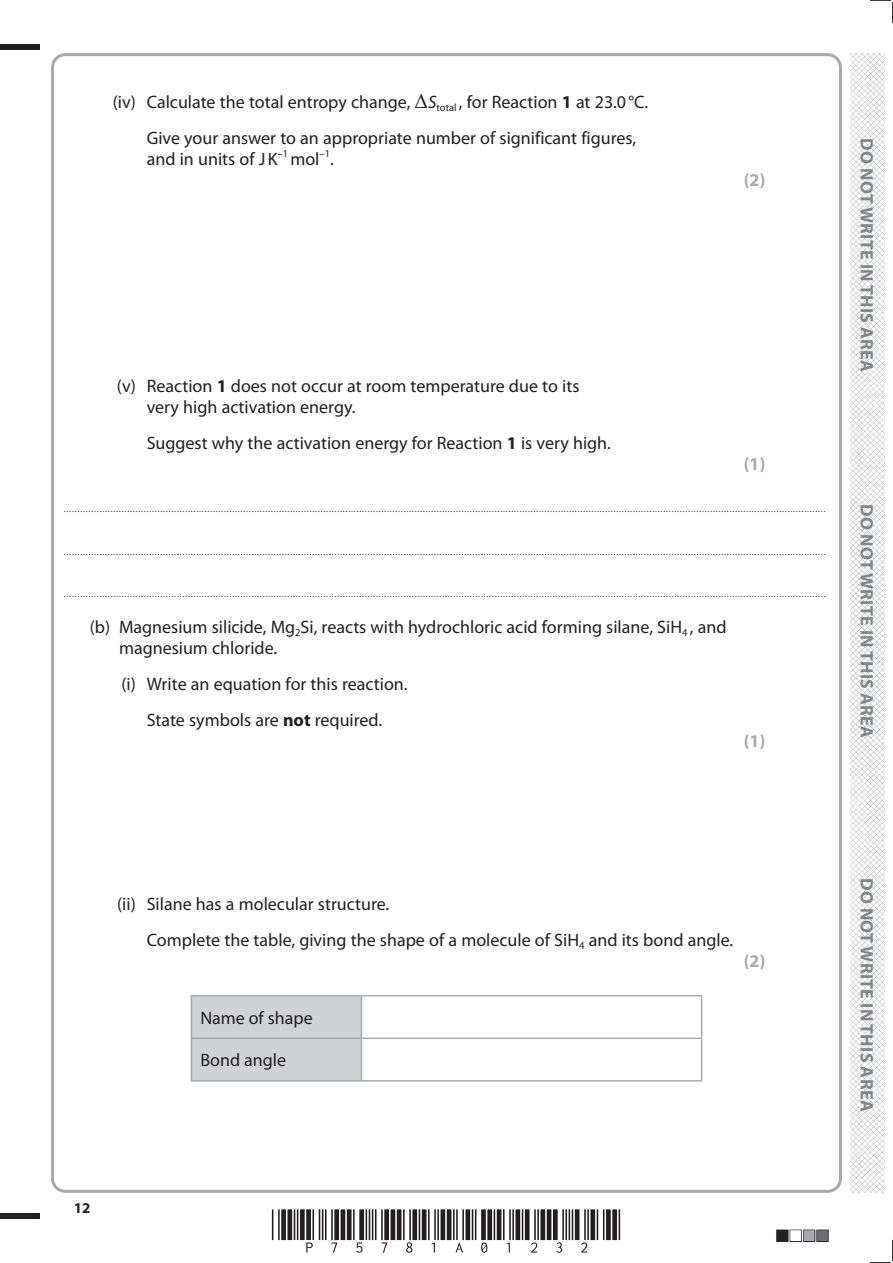
<style>
.page{position:relative;width:893px;height:1263px;background:#fff}
.page>*{position:absolute;margin:0;border:0;box-sizing:border-box;transform-origin:0 0}
.t1{font:18px/36px "Myriad Pro";color:#231f20}
.t2{font:700 18px "Myriad Pro";letter-spacing:.02em;color:#808285}
.t3{font:700 18px "Myriad Pro";color:#a8a9ad}
.t4{font:700 15px "Myriad Pro";color:#231f20}
.t5{font:10.5px "Myriad Pro";color:#231f20}
.t6{font:9px "Myriad Pro";color:#231f20}
.s1{font-family:"Times New Roman";font-size:21px}
.s2{font-style:italic}
.s3{font-weight:700}
.s4{font-size:18px}
</style>
<div class="page">
<div style="left:0;top:44px;width:40px;height:5px;background:#231f20"></div>
<div style="left:0;top:1214px;width:40px;height:5px;background:#231f20"></div>
<svg style="left:870px;top:0;width:23px;height:23px"></svg>
<svg style="left:870px;top:1240px;width:23px;height:23px"></svg>
<img style="left:850px;top:53px;width:34px;height:1140px">
<div style="left:192px;top:996px;width:169px;height:84px;background:#d1d2d4"></div>
<hr style="left:191px;top:995px;width:170px;height:1px;background:#a8a9ad">
<hr style="left:191px;top:996px;width:1px;height:41px;background:#a8a9ad">
<hr style="left:361px;top:995px;width:341px;height:1px;background:#a8a9ad">
<hr style="left:361px;top:996px;width:1px;height:41px;background:#a8a9ad">
<hr style="left:701px;top:996px;width:1px;height:41px;background:#a8a9ad">
<hr style="left:191px;top:1037px;width:170px;height:2px;background:#a8a9ad">
<hr style="left:191px;top:1039px;width:1px;height:41px;background:#a8a9ad">
<hr style="left:361px;top:1037px;width:341px;height:2px;background:#a8a9ad">
<hr style="left:361px;top:1039px;width:1px;height:41px;background:#a8a9ad">
<hr style="left:701px;top:1039px;width:1px;height:41px;background:#a8a9ad">
<hr style="left:191px;top:1080px;width:170px;height:1px;background:#a8a9ad">
<hr style="left:361px;top:1080px;width:341px;height:1px;background:#a8a9ad">
<h1 class="t1" style="left:147px;top:84px;width:503px;text-indent:-34px">(iv) Calculate the total entropy change, <span class="s1">Δ</span><span class="s2">S</span><sub>total</sub> , for Reaction <span class="s3">1</span> at 23.0°C.<br>Give your answer to an appropriate number of significant figures,</h1>
<h1 class="t1" style="left:147px;top:141px;width:132px">and in units of JK</h1>
<p class="t5" style="left:278px;top:147px;width:58px">–1 <span class="s4">mol</span>–1<span class="s4">.</span></p>
<h1 class="t1" style="left:147px;top:375px;width:434px;line-height:21px;text-indent:-30px">(v) Reaction <span class="s3">1</span> does not occur at room temperature due to its very high activation energy.</h1>
<h1 class="t1" style="left:147px;top:425px;width:466px">Suggest why the activation energy for Reaction <span class="s3">1</span> is very high.</h1>
<h1 class="t3" style="left:744px;top:168px;width:23px">(2)</h1>
<h1 class="t3" style="left:744px;top:452px;width:23px">(1)</h1>
<p class="t6" style="left:64px;top:504px;width:763px">....................................................................................................................................................................................................................................................................................</p>
<p class="t6" style="left:64px;top:546px;width:763px">....................................................................................................................................................................................................................................................................................</p>
<p class="t6" style="left:64px;top:588px;width:763px">....................................................................................................................................................................................................................................................................................</p>
<h1 class="t1" style="left:119px;top:616px;width:609px;line-height:21px;text-indent:-29px">(b) Magnesium silicide, Mg<sub>2</sub>Si, reacts with hydrochloric acid forming silane, SiH<sub>4</sub> , and magnesium chloride.</h1>
<h1 class="t1" style="left:121px;top:665px;width:288px;text-align:center">(i) Write an equation for this reaction.<br>State symbols are <span class="s3">not</span> required.</h1>
<h1 class="t3" style="left:744px;top:729px;width:23px">(1)</h1>
<h1 class="t2" style="left:878px;top:138px;width:235px;rotate:90deg">DO NOT WRITE IN THIS AREA</h1>
<h1 class="t2" style="left:878px;top:504px;width:235px;rotate:90deg">DO NOT WRITE IN THIS AREA</h1>
<h1 class="t1" style="left:147px;top:886px;width:588px;text-indent:-30px">(ii) Silane has a molecular structure.<br>Complete the table, giving the shape of a molecule of SiH<sub>4</sub> and its bond angle.</h1>
<h1 class="t3" style="left:744px;top:949px;width:23px">(2)</h1>
<h1 class="t1" style="left:200px;top:999px;width:114px">Name of shape</h1>
<h1 class="t1" style="left:200px;top:1042px;width:87px">Bond angle</h1>
<h2 class="t4" style="left:74px;top:1198px;width:18px">12</h2>
<h1 class="t2" style="left:878px;top:878px;width:235px;rotate:90deg">DO NOT WRITE IN THIS AREA</h1>
</div>
